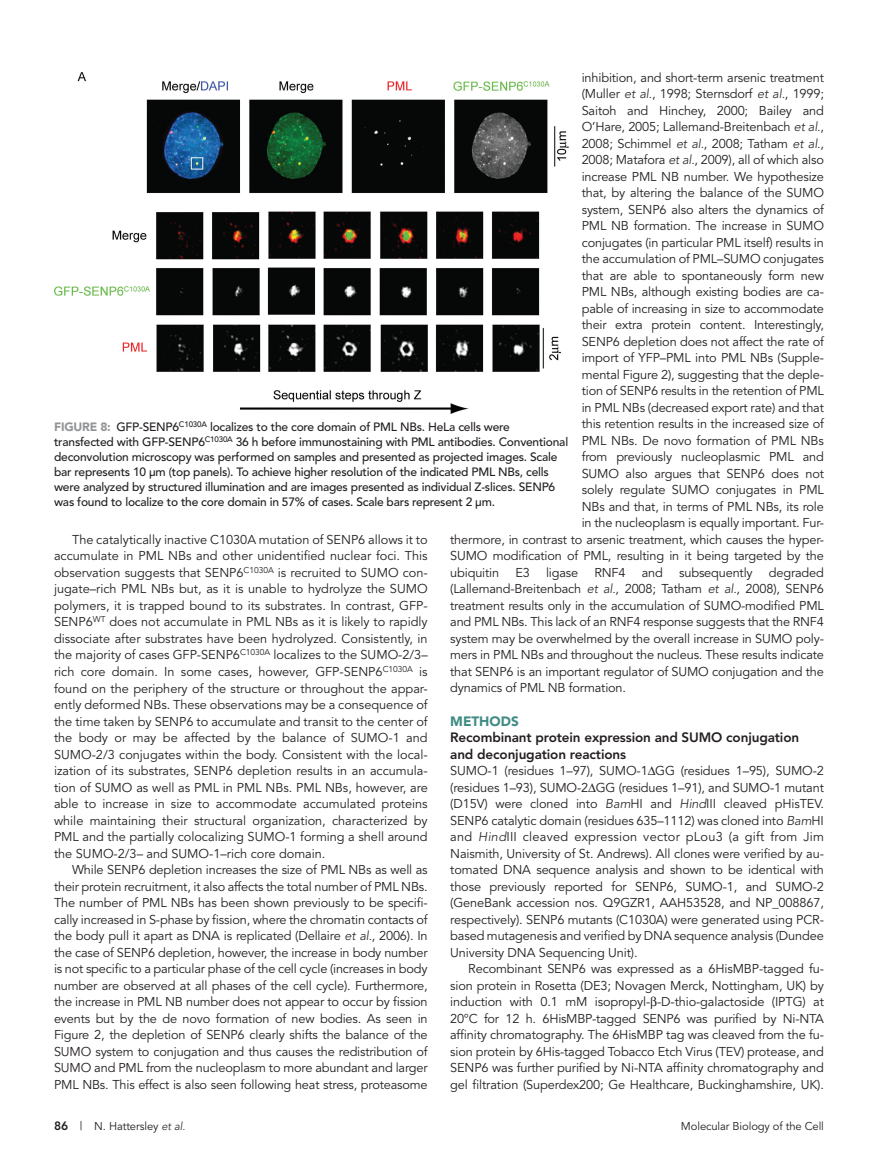
<style>
.page{position:relative;width:878px;height:1175px;background:#fff}
.page>*{position:absolute;margin:0;border:0;box-sizing:border-box;transform-origin:0 0}
.t1{font:800 13.5px/16.5px "Avenir";letter-spacing:-.01em;color:#231f20}
.t2{font:900 13.5px "Avenir";color:#3e8c83}
.t3{font:12.75px/16.5px "Avenir";letter-spacing:-.015em;color:#231f20;text-align:justify}
.t4{font:500 12px/15px "Avenir";letter-spacing:-.02em;color:#231f20}
.t5{font:11.25px "Avenir";letter-spacing:-.01em;color:#231f20}
.s1{font-weight:300;font-style:italic}
.s2{font-weight:900;color:#939598}
.s3{font-weight:800;font-size:12px}
.s4{font-size:12px}
</style>
<div class="page">
<img style="left:54px;top:72px;width:514px;height:341px">
<p class="t3" style="left:581px;top:70px;width:244px">inhibition, and short-term arsenic treatment</p>
<p class="t3" style="left:581px;top:87px;width:244px">( Muller <span class="s1">et al.</span>, 1998 ; Sternsdorf <span class="s1">et al.</span>, 1999 ;</p>
<p class="t3" style="left:581px;top:103px;width:244px">Saitoh and Hinchey, 2000 ; Bailey and</p>
<p class="t3" style="left:581px;top:120px;width:244px">O’Hare, 2005 ; Lallemand-Breitenbach <span class="s1">et al.</span>,</p>
<p class="t3" style="left:581px;top:136px;width:244px">2008 ; Schimmel <span class="s1">et al.</span>, 2008 ; Tatham <span class="s1">et al.</span>,</p>
<p class="t3" style="left:581px;top:153px;width:244px">2008 ; Matafora <span class="s1">et al.</span>, 2009 ), all of which also</p>
<p class="t3" style="left:581px;top:169px;width:244px">increase PML NB number. We hypothesize</p>
<p class="t3" style="left:581px;top:186px;width:244px">that, by altering the balance of the SUMO</p>
<p class="t3" style="left:581px;top:202px;width:244px">system, SENP6 also alters the dynamics of</p>
<p class="t3" style="left:581px;top:219px;width:244px">PML NB formation. The increase in SUMO</p>
<p class="t3" style="left:581px;top:235px;width:244px">conjugates (in particular PML itself) results in</p>
<p class="t3" style="left:581px;top:252px;width:244px">the accumulation of PML–SUMO conjugates</p>
<p class="t3" style="left:581px;top:268px;width:244px">that are able to spontaneously form new</p>
<p class="t3" style="left:581px;top:285px;width:244px">PML NBs, although existing bodies are ca-</p>
<p class="t3" style="left:581px;top:301px;width:244px">pable of increasing in size to accommodate</p>
<p class="t3" style="left:581px;top:318px;width:244px">their extra protein content. Interestingly,</p>
<p class="t3" style="left:581px;top:334px;width:244px">SENP6 depletion does not affect the rate of</p>
<p class="t3" style="left:581px;top:351px;width:244px">import of YFP–PML into PML NBs (Supple-</p>
<p class="t3" style="left:581px;top:367px;width:244px">mental Figure 2), suggesting that the deple-</p>
<p class="t3" style="left:581px;top:384px;width:244px">tion of SENP6 results in the retention of PML</p>
<p class="t3" style="left:581px;top:400px;width:244px">in PML NBs (decreased export rate) and that</p>
<p class="t3" style="left:581px;top:417px;width:244px">this retention results in the increased size of</p>
<p class="t3" style="left:581px;top:433px;width:244px">PML NBs. De novo formation of PML NBs</p>
<p class="t3" style="left:581px;top:450px;width:244px">from previously nucleoplasmic PML and</p>
<p class="t3" style="left:581px;top:466px;width:244px">SUMO also argues that SENP6 does not</p>
<p class="t3" style="left:581px;top:483px;width:244px">solely regulate SUMO conjugates in PML</p>
<p class="t3" style="left:581px;top:499px;width:244px">NBs and that, in terms of PML NBs, its role</p>
<p class="t3" style="left:581px;top:516px;width:244px">in the nucleoplasm is equally important. Fur-</p>
<p class="t3" style="left:450px;top:532px;width:375px">thermore, in contrast to arsenic treatment, which causes the hyper-</p>
<p class="t3" style="left:450px;top:549px;width:375px">SUMO modification of PML, resulting in it being targeted by the</p>
<p class="t3" style="left:450px;top:565px;width:50px">ubiquitin</p>
<p class="t3" style="left:515px;top:565px;width:16px">E3</p>
<p class="t3" style="left:546px;top:565px;width:34px">ligase</p>
<p class="t3" style="left:594px;top:565px;width:33px">RNF4</p>
<p class="t3" style="left:641px;top:565px;width:23px">and</p>
<p class="t3" style="left:679px;top:565px;width:75px">subsequently</p>
<p class="t4" style="left:54px;top:420px;width:515px"><span class="s2">FIGURE 8:</span> GFP-SENP6 <sup>C1030A</sup> localizes to the core domain of PML NBs. HeLa cells were transfected with GFP-SENP6 <sup>C1030A</sup> 36 h before immunostaining with PML antibodies. Conventional deconvolution microscopy was performed on samples and presented as projected images. Scale bar represents 10 µm (top panels). To achieve higher resolution of the indicated PML NBs, cells were analyzed by structured illumination and are images presented as individual Z-slices. SENP6 was found to localize to the core domain in 57% of cases. Scale bars represent 2 µm.</p>
<p class="t3" style="left:54px;top:532px;width:375px;text-indent:18px">The catalytically inactive C1030A mutation of SENP6 allows it to accumulate in PML NBs and other unidentified nuclear foci. This observation suggests that SENP6<sup>C1030A</sup> is recruited to SUMO con&shy;jugate–rich PML NBs but, as it is unable to hydrolyze the SUMO polymers, it is trapped bound to its substrates. In contrast, GFP-SENP6<sup>WT</sup> does not accumulate in PML NBs as it is likely to rapidly dissociate after substrates have been hydrolyzed. Consistently, in the majority of cases GFP-SENP6<sup>C1030A</sup> localizes to the SUMO-2/3– rich core domain. In some cases, however, GFP-SENP6<sup>C1030A</sup> is found on the periphery of the structure or throughout the appar&shy;ently deformed NBs. These observations may be a consequence of the time taken by SENP6 to accumulate and transit to the center of the body or may be affected by the balance of SUMO-1 and SUMO-2/3 conjugates within the body. Consistent with the local&shy;ization of its substrates, SENP6 depletion results in an accumula&shy;tion of SUMO as well as PML in PML NBs. PML NBs, however, are able to increase in size to accommodate accumulated proteins while maintaining their structural organization, characterized by PML and the partially colocalizing SUMO-1 forming a shell around the SUMO-2/3– and SUMO-1–rich core domain.</p>
<p class="t3" style="left:54px;top:862px;width:375px;text-indent:18px">While SENP6 depletion increases the size of PML NBs as well as their protein recruitment, it also affects the total number of PML NBs.<br>The number of PML NBs has been shown previously to be specifi&shy;cally increased in S-phase by fission, where the chromatin contacts of the body pull it apart as DNA is replicated ( Dellaire <span class="s1">et al.</span>, 2006 ). In the case of SENP6 depletion, however, the increase in body number is not specific to a particular phase of the cell cycle (increases in body number are observed at all phases of the cell cycle). Furthermore, the increase in PML NB number does not appear to occur by fission events but by the de novo formation of new bodies. As seen in Figure 2 , the depletion of SENP6 clearly shifts the balance of the SUMO system to conjugation and thus causes the redistribution of SUMO and PML from the nucleoplasm to more abundant and larger PML NBs. This effect is also seen following heat stress, proteasome</p>
<p class="t3" style="left:450px;top:565px;width:375px;text-indent:318px">degraded ( Lallemand-Breitenbach <span class="s1">et al.</span>, 2008 ; Tatham <span class="s1">et al.</span>, 2008 ), SENP6 treatment results only in the accumulation of SUMO-modified PML and PML NBs. This lack of an RNF4 response suggests that the RNF4 system may be overwhelmed by the overall increase in SUMO poly&shy;mers in PML NBs and throughout the nucleus. These results indicate that SENP6 is an important regulator of SUMO conjugation and the dynamics of PML NB formation.</p>
<p class="t2" style="left:450px;top:715px;width:70px">METHODS</p>
<p class="t1" style="left:450px;top:730px;width:350px">Recombinant protein expression and SUMO conjugation and deconjugation reactions</p>
<p class="t3" style="left:450px;top:763px;width:375px">SUMO-1 (residues 1–97), SUMO-1 GG (residues 1–95), SUMO-2 (residues 1–93), SUMO-2 GG (residues 1–91), and SUMO-1 mutant (D15V) were cloned into <span class="s1">Bam</span>HI and <span class="s1">Hind</span>III cleaved pHisTEV.<br>SENP6 catalytic domain (residues 635–1112) was cloned into <span class="s1">Bam</span>HI and <span class="s1">Hind</span>III cleaved expression vector pLou3 (a gift from Jim Naismith, University of St. Andrews). All clones were verified by au&shy;tomated DNA sequence analysis and shown to be identical with those previously reported for SENP6, SUMO-1, and SUMO-2 (GeneBank accession nos. Q9GZR1, AAH53528, and NP_008867, respectively). SENP6 mutants (C1030A) were generated using PCR&shy;based mutagenesis and verified by DNA sequence analysis (Dundee University DNA Sequencing Unit).</p>
<p class="t3" style="left:450px;top:961px;width:375px;text-indent:18px">Recombinant SENP6 was expressed as a 6HisMBP-tagged fu&shy;sion protein in Rosetta (DE3; Novagen Merck, Nottingham, UK ) by induction with 0.1 mM isopropyl- -D-thio-galactoside (IPTG) at 20°C for 12 h. 6HisMBP-tagged SENP6 was purified by Ni-NTA affinity chromatography. The 6HisMBP tag was cleaved from the fu&shy;sion protein by 6His-tagged Tobacco Etch Virus (TEV) protease, and SENP6 was further purified by Ni-NTA affinity chromatography and gel filtration (Superdex200; Ge Healthcare, Buckinghamshire, UK).</p>
<p class="t5" style="left:54px;top:1121px;width:133px"><span class="s3">86</span> <span class="s4">|</span> N. Hattersley <span class="s1">et al.</span></p>
<p class="t5" style="left:681px;top:1121px;width:144px">Molecular Biology of the Cell</p>
</div>
